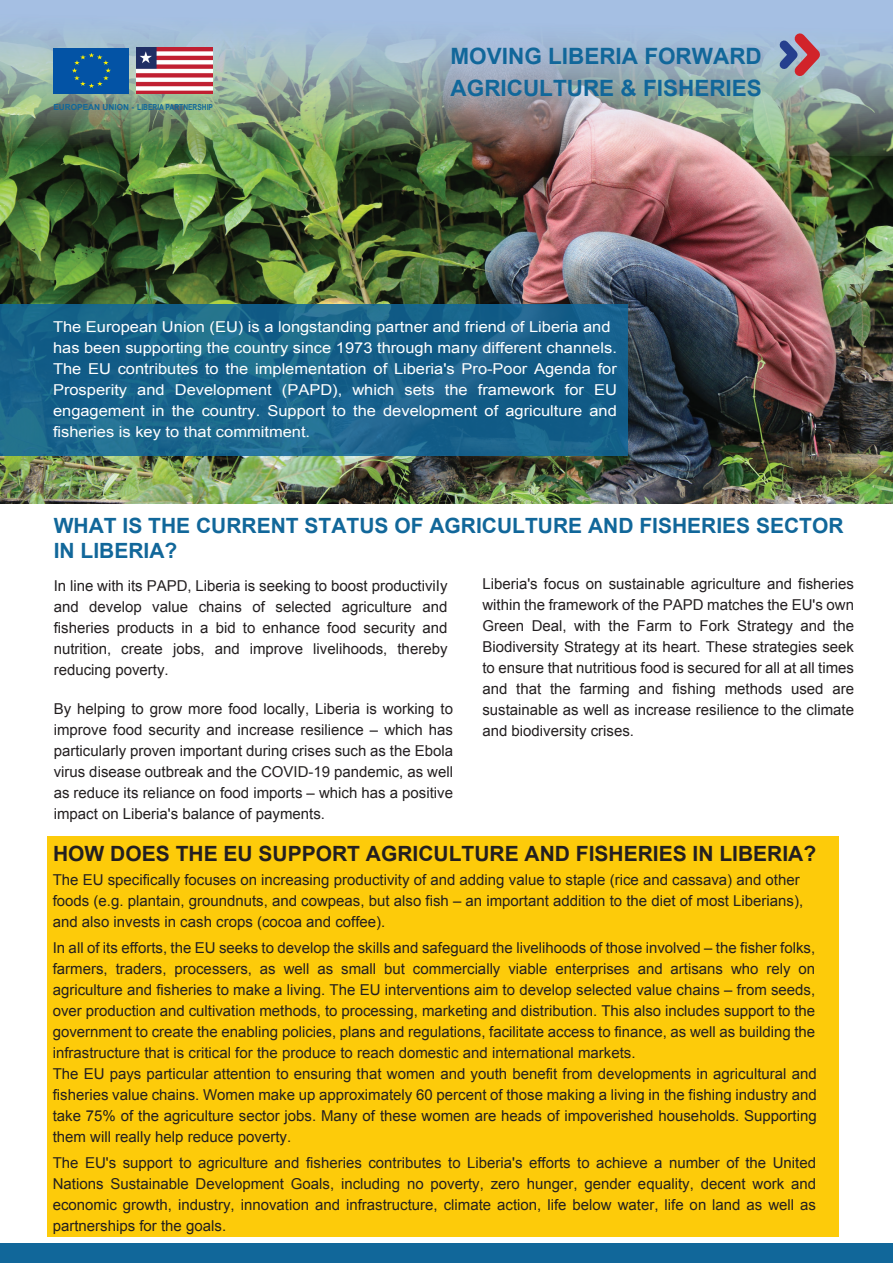
<style>
.page{position:relative;width:893px;height:1263px;background:#fff}
.page>*{position:absolute;margin:0;border:0;box-sizing:border-box;transform-origin:0 0}
.t1{font:700 22.5px/32.5px "Arial";color:#11679a}
.t2{font:700 21px/25.2px "Arial";color:#11679a}
.t3{font:700 21px "Arial";color:#231f20}
.t4{font:15px/21px "Arial";color:#231f20;text-align:justify}
.t5{font:15px/21px "Arial";color:#fff;scale:1.1 1}
.t6{font:700 8.25px "Arial";color:#11679a}
</style>
<div class="page">
<img style="left:0;top:156px;width:893px;height:348px">
<svg style="left:0;top:304px;width:628px;height:151px;fill:#17618b"></svg>
<div style="left:0;top:1243px;width:893px;height:20px;background:#11679a"></div>
<div style="left:47px;top:836px;width:792px;height:401px;background:#fdcb0a"></div>
<img style="left:0;top:0;width:893px;height:156px">
<svg style="left:771px;top:24px;width:58px;height:62px"></svg>
<div style="left:53px;top:48px;width:76px;height:45px;background:#0353a5"></div>
<img style="left:137px;top:48px;width:76px;height:45px">
<svg style="left:72px;top:53px;width:39px;height:35px"></svg>
<p class="t6" style="left:53px;top:101px;width:161px">EUROPEAN UNION - LIBERIA PARTNERSHIP</p>
<h1 class="t1" style="left:451px;top:40px;width:313px">MOVING LIBERIA FORWARD<br>AGRICULTURE &amp; FISHERIES</h1>
<p class="t5" style="left:53px;top:317px;width:514px">The European Union (EU) is a longstanding partner and friend of Liberia and has been supporting the country since 1973 through many different channels.<br>The EU contributes to the implementation of Liberia's Pro-Poor Agenda for Prosperity and Development (PAPD), which sets the framework for EU engagement in the country. Support to the development of agriculture and fisheries is key to that commitment.</p>
<h2 class="t2" style="left:54px;top:514px;width:791px">WHAT IS THE CURRENT STATUS OF AGRICULTURE AND FISHERIES SECTOR<br>IN LIBERIA?</h2>
<p class="t4" style="left:54px;top:575px;width:395px">In line with its PAPD, Liberia is seeking to boost productiviIy and develop value chains of selected agriculture and fisheries products in a bid to enhance food security and nutrition, create jobs, and improve livelihoods, thereby reducing poverty.</p>
<p class="t4" style="left:482px;top:573px;width:373px">Liberia's focus on sustainable agriculture and fisheries within the framework of the PAPD matches the EU's own Green Deal, with the Farm to Fork Strategy and the Biodiversity Strategy at its heart. These strategies seek to ensure that nutritious food is secured for all at all times and that the farming and fishing methods used are sustainable as well as increase resilience to the climate and biodiversity crises.</p>
<p class="t4" style="left:54px;top:698px;width:401px">By helping to grow more food locally, Liberia is working to improve food security and increase resilience – which has particularly proven important during crises such as the Ebola virus disease outbreak and the COVID-19 pandemic, as well as reduce its reliance on food imports – which has a positive impact on Liberia's balance of payments.</p>
<h2 class="t3" style="left:53px;top:839px;width:765px">HOW DOES THE EU SUPPORT AGRICULTURE AND FISHERIES IN LIBERIA?</h2>
<p class="t4" style="left:53px;top:869px;width:752px;text-align:left">The EU specifically focuses on increasing productivity of and adding value to staple (rice and cassava) and other foods (e.g. plantain, groundnuts, and cowpeas, but also fish – an important addition to the diet of most Liberians), and also invests in cash crops (cocoa and coffee).</p>
<p class="t4" style="left:187px;top:904px;width:342px">agricultural workers, access to land and agricultural</p>
<p class="t4" style="left:53px;top:937px;width:764px">In all of its efforts, the EU seeks to develop the skills and safeguard the livelihoods of those involved – the fisher folks, farmers, traders, processers, as well as small but commercially viable enterprises and artisans who rely on agriculture and fisheries to make a living. The EU interventions aim to develop selected value chains – from seeds, over production and cultivation methods, to processing, marketing and distribution. This also includes support to the government to create the enabling policies, plans and regulations, facilitate access to finance, as well as building the infrastructure that is critical for the produce to reach domestic and international markets.</p>
<p class="t4" style="left:53px;top:1063px;width:765px">The EU pays particular attention to ensuring that women and youth benefit from developments in agricultural and fisheries value chains. Women make up approximately 60 percent of those making a living in the fishing industry and take 75% of the agriculture sector jobs. Many of these women are heads of impoverished households. Supporting them will really help reduce poverty.</p>
<p class="t4" style="left:53px;top:1152px;width:765px">The EU's support to agriculture and fisheries contributes to Liberia's efforts to achieve a number of the United Nations Sustainable Development Goals, including no poverty, zero hunger, gender equality, decent work and economic growth, industry, innovation and infrastructure, climate action, life below water, life on land as well as partnerships for the goals.</p>
</div>
